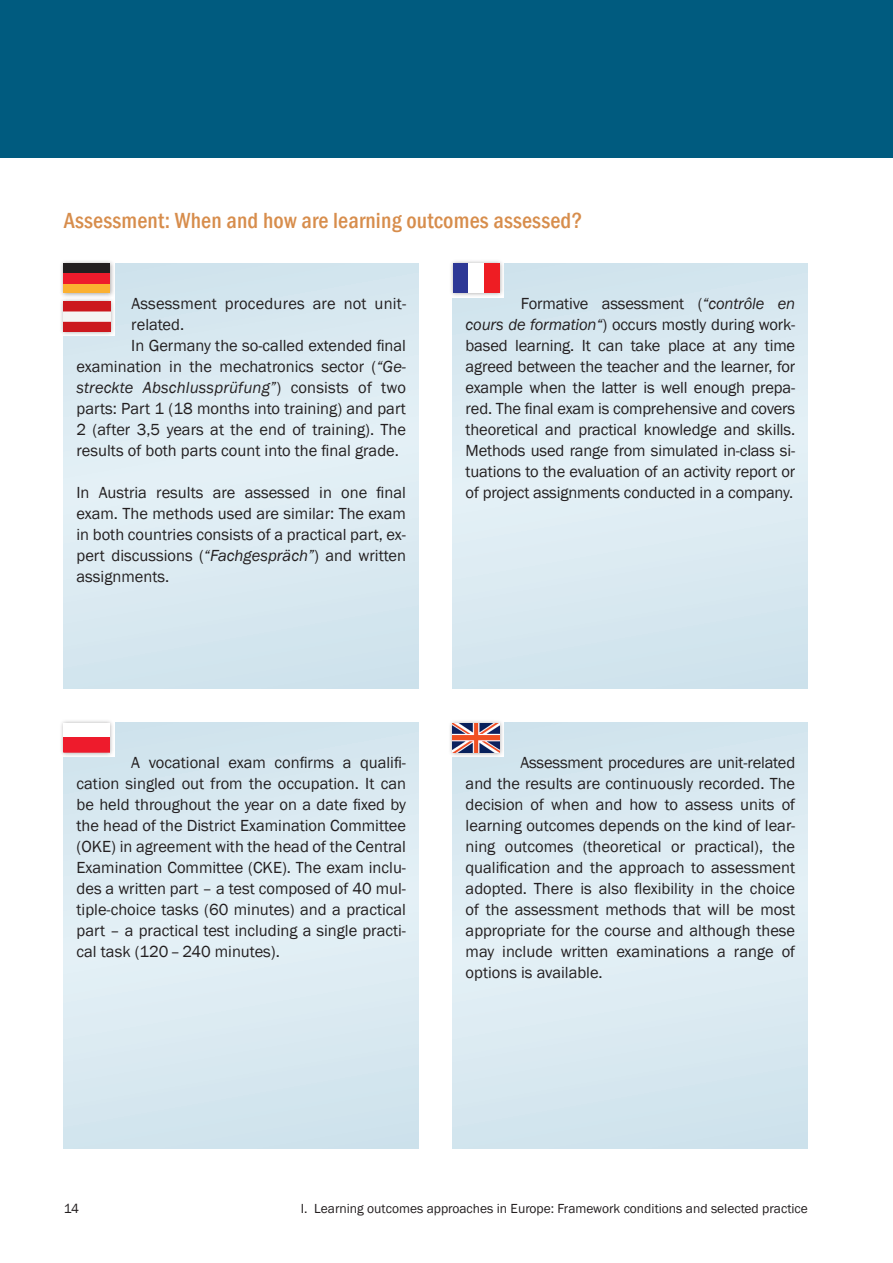
<style>
.page{position:relative;width:893px;height:1263px;background:#fff}
.page>*{position:absolute;margin:0;border:0;box-sizing:border-box;transform-origin:0 0}
.t1{font:500 condensed 22.5px "Franklin Gothic";letter-spacing:.01em;color:#d78d4c}
.t2{font:16.5px/21px "Franklin Gothic";color:#231f20;text-align:justify}
.t3{font:italic 16.5px "Franklin Gothic";letter-spacing:.01em;color:#231f20}
.t4{font:13.5px "Franklin Gothic";color:#231f20}
.s1{font-style:italic}
.s2{font-style:normal}
</style>
<div class="page">
<div style="left:0;top:0;width:893px;height:157px;background:#005b7f"></div>
<div style="left:64px;top:264px;width:355px;height:425px;background:#dbeaf2"></div>
<div style="left:64px;top:723px;width:355px;height:425px;background:#dae9f1"></div>
<div style="left:453px;top:264px;width:355px;height:425px;background:#dae9f1"></div>
<div style="left:453px;top:723px;width:355px;height:425px;background:#dae9f1"></div>
<svg style="left:452px;top:263px;width:54px;height:37px"></svg>
<div style="left:60px;top:259px;width:55px;height:39px;background:#231f20;opacity:.4"></div>
<div style="left:64px;top:264px;width:46px;height:9px;background:#231f20"></div>
<div style="left:64px;top:283px;width:46px;height:10px;background:#fbb131"></div>
<div style="left:64px;top:273px;width:46px;height:10px;background:#ee1b2c"></div>
<div style="left:59px;top:719px;width:56px;height:38px;background:#231f20;opacity:.4"></div>
<div style="left:64px;top:723px;width:46px;height:15px;background:#fff"></div>
<div style="left:64px;top:738px;width:46px;height:14px;background:#ee1b2c"></div>
<div style="left:64px;top:737px;width:46px;height:15px;border:1px solid #ee1b2c"></div>
<div style="left:449px;top:719px;width:55px;height:38px;background:#231f20;opacity:.4"></div>
<img style="left:453px;top:723px;width:46px;height:29px">
<div style="left:60px;top:298px;width:55px;height:38px;background:#231f20;opacity:.4"></div>
<img style="left:64px;top:302px;width:46px;height:29px">
<div style="left:449px;top:259px;width:55px;height:39px;background:#231f20;opacity:.4"></div>
<div style="left:453px;top:264px;width:46px;height:29px;background:#fff"></div>
<div style="left:453px;top:264px;width:15px;height:29px;background:#2d3896"></div>
<div style="left:484px;top:264px;width:15px;height:29px;background:#ee1d23"></div>
<h1 class="t1" style="left:64px;top:206px;width:520px">Assessment: When and how are learning outcomes assessed?</h1>
<p class="t2" style="left:131px;top:293px;width:276px">Assessment procedures are not unit-</p>
<p class="t2" style="left:131px;top:314px;width:54px">related.</p>
<p class="t2" style="left:131px;top:335px;width:276px">In Germany the so-called extended final</p>
<p class="t2" style="left:77px;top:356px;width:331px">examination in the mechatronics sector (<span class="s1">“Ge-</span></p>
<p class="t3" style="left:77px;top:377px;width:331px">streckte Abschlussprüfung”<span class="s2">) consists of two</span></p>
<p class="t2" style="left:77px;top:398px;width:331px">parts: Part 1 (18 months into training) and part</p>
<p class="t2" style="left:77px;top:419px;width:331px">2 (after 3,5 years at the end of training). The</p>
<p class="t2" style="left:77px;top:440px;width:324px">results of both parts count into the final grade.</p>
<p class="t2" style="left:77px;top:482px;width:331px">In Austria results are assessed in one final exam. The methods used are similar: The exam in both countries consists of a practical part, ex&shy;pert discussions (<span class="s1">“Fachgespräch”</span>) and written assignments.</p>
<p class="t2" style="left:466px;top:293px;width:331px;text-indent:55px">Formative assessment (<span class="s1">“contrôle en cours de formation“</span>) occurs mostly during work&shy;based learning. It can take place at any time agreed between the teacher and the learner, for example when the latter is well enough prepa&shy;red. The final exam is comprehensive and covers theoretical and practical knowledge and skills.<br>Methods used range from simulated in-class si&shy;tuations to the evaluation of an activity report or of project assignments conducted in a company.</p>
<p class="t2" style="left:77px;top:753px;width:331px;text-indent:55px">A vocational exam confirms a qualifi&shy;cation singled out from the occupation. It can be held throughout the year on a date fixed by the head of the District Examination Committee (OKE) in agreement with the head of the Central Examination Committee (CKE). The exam inclu&shy;des a written part – a test composed of 40 mul&shy;tiple-choice tasks (60 minutes) and a practical part – a practical test including a single practi&shy;cal task (120–240 minutes).</p>
<p class="t2" style="left:466px;top:753px;width:331px;text-indent:55px">Assessment procedures are unit-related and the results are continuously recorded. The decision of when and how to assess units of learning outcomes depends on the kind of lear&shy;ning outcomes (theoretical or practical), the qualification and the approach to assessment adopted. There is also flexibility in the choice of the assessment methods that will be most appropriate for the course and although these may include written examinations a range of options is available.</p>
<p class="t4" style="left:64px;top:1200px;width:17px">14</p>
<p class="t4" style="left:301px;top:1200px;width:509px">I. Learning outcomes approaches in Europe: Framework conditions and selected practice</p>
</div>
